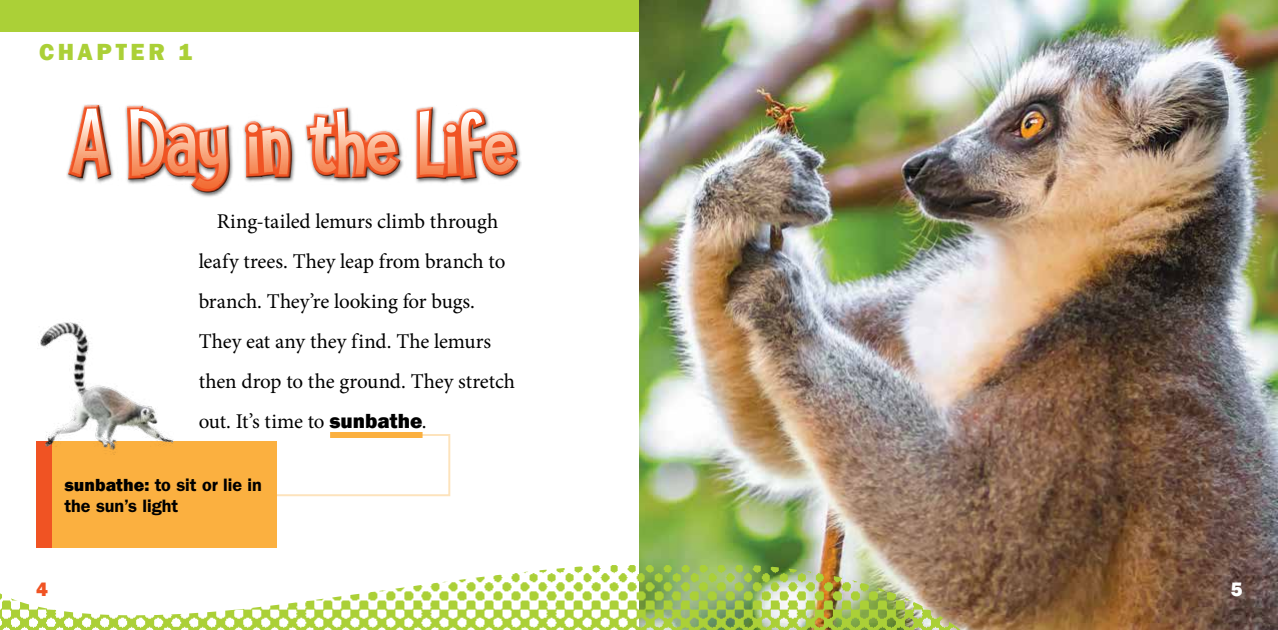
<style>
.page{position:relative;width:1278px;height:630px;background:#fff}
.page>*{position:absolute;margin:0;border:0;box-sizing:border-box;transform-origin:0 0}
.t1{font:800 24px "Franklin Gothic";letter-spacing:.15em;color:#abd037}
.t2{font:21px/40px "Minion Pro";letter-spacing:-.005em;color:#000}
.t3{font:800 20px "Franklin Gothic";color:#f05323}
.t4{font:800 20px "Franklin Gothic";color:#fff}
.t5{font:600 18px/21.6px "Franklin Gothic";letter-spacing:-.005em;color:#000}
.s1{font-family:"Franklin Gothic";font-weight:800}
.s2{font-weight:800}
</style>
<div class="page">
<img style="left:639px;top:0;width:639px;height:630px">
<div style="left:51px;top:442px;width:225px;height:106px;background:#fbb040"></div>
<div style="left:36px;top:442px;width:15px;height:106px;background:#f05323"></div>
<svg style="left:263px;top:434px;width:188px;height:63px"></svg>
<div style="left:330px;top:432px;width:93px;height:6px;background:#fbb040"></div>
<img style="left:36px;top:322px;width:141px;height:135px">
<div style="left:66px;top:104px;width:454px;height:90px;background:#000;opacity:.75"></div>
<img style="left:0;top:564px;width:972px;height:66px">
<div style="left:0;top:0;width:639px;height:31px;background:#abd037"></div>
<p class="t1" style="left:39px;top:37px;width:155px">CHAPTER 1</p>
<p class="t2" style="left:199px;top:201px;width:318px;text-indent:18px">Ring-tailed lemurs climb through leafy trees. They leap from branch to branch. They’re looking for bugs.<br>They eat any they find. The lemurs then drop to the ground. They stretch out. It’s time to <span class="s1">sunbathe</span>.</p>
<p class="t5" style="left:64px;top:473px;width:199px"><span class="s2">sunbathe:</span> to sit or lie in the sun’s light</p>
<p class="t3" style="left:36px;top:576px;width:13px">4</p>
<p class="t4" style="left:1231px;top:576px;width:13px">5</p>
</div>
